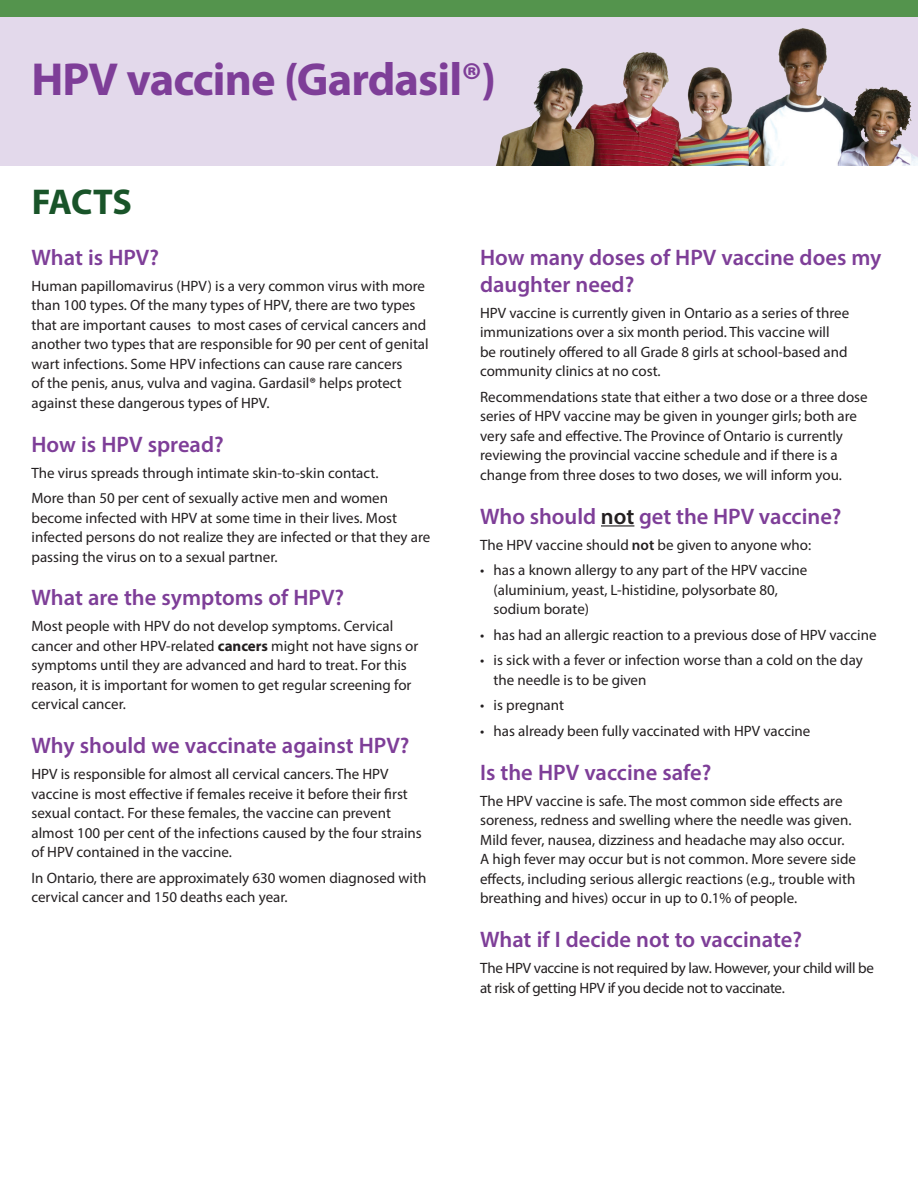
<style>
.page{position:relative;width:918px;height:1188px;background:#fff}
.page>*{position:absolute;margin:0;border:0;box-sizing:border-box;transform-origin:0 0}
.t1{font:700 46.5px "Myriad Pro";letter-spacing:-.02em;color:#7e3e98}
.t2{font:700 36px "Myriad Pro";letter-spacing:-.015em;color:#195429}
.h33{font:600 22.5px/27px "Myriad Pro";color:#7e3e98}
.body2{font:600 22.5px "Myriad Pro";color:#7e3e98}
.body2-2{font:15px/19.5px "Myriad Pro";color:#231f20}
.body{font:15px/19.5px "Myriad Pro";letter-spacing:-.02em;color:#231f20}
.s1{font-weight:600}
.s2{font-weight:700}
.s3{color:#231f20}
</style>
<div class="page">
<div style="left:0;top:15px;width:918px;height:151px;background:#e3d9eb"></div>
<img style="left:361px;top:16px;width:557px;height:150px">
<hr style="left:601px;top:525px;width:33px;height:2px;background:#231f20">
<div style="left:0;top:0;width:918px;height:16px;background:#54944d"></div>
<h1 class="t1" style="left:32px;top:49px;width:466px">HPV vaccine (Gardasil®)</h1>
<h1 class="t2" style="left:32px;top:178px;width:102px">FACTS</h1>
<p class="h33" style="left:32px;top:243px;width:129px">What is HPV?</p>
<p class="body2-2" style="left:32px;top:276px;width:399px">Human papillomavirus (HPV) is a very common virus with more than 100 types. Of the many types of HPV, there are two types that are important causes to most cases of cervical cancers and another two types that are responsible for 90 per cent of genital wart infections. Some HPV infections can cause rare cancers<br>of the penis, anus, vulva and vagina. Gardasil<span class="s1">®</span> helps protect against these dangerous types of HPV.</p>
<p class="h33" style="left:32px;top:430px;width:194px">How is HPV spread?</p>
<p class="body2-2" style="left:32px;top:463px;width:348px">The virus spreads through intimate skin-to-skin contact.</p>
<p class="body2-2" style="left:32px;top:488px;width:400px">More than 50 per cent of sexually active men and women become infected with HPV at some time in their lives. Most infected persons do not realize they are infected or that they are passing the virus on to a sexual partner.</p>
<p class="h33" style="left:32px;top:584px;width:314px">What are the symptoms of HPV?</p>
<p class="body2-2" style="left:32px;top:616px;width:388px">Most people with HPV do not develop symptoms. Cervical cancer and other HPV-related <span class="s2">cancers</span> might not have signs or symptoms until they are advanced and hard to treat. For this reason, it is important for women to get regular screening for cervical cancer.</p>
<p class="h33" style="left:32px;top:732px;width:380px">Why should we vaccinate against HPV?</p>
<p class="body2-2" style="left:32px;top:764px;width:392px">HPV is responsible for almost all cervical cancers. The HPV vaccine is most effective if females receive it before their first sexual contact. For these females, the vaccine can prevent almost 100 per cent of the infections caused by the four strains of HPV contained in the vaccine.</p>
<p class="body2-2" style="left:32px;top:868px;width:396px">In Ontario, there are approximately 630 women diagnosed with cervical cancer and 150 deaths each year.</p>
<p class="h33" style="left:480px;top:243px;width:403px">How many doses of HPV vaccine does my daughter need?</p>
<p class="body2-2" style="left:480px;top:303px;width:371px">HPV vaccine is currently given in Ontario as a series of three immunizations over a six month period. This vaccine will be routinely offered to all Grade 8 girls at school-based and community clinics at no cost.</p>
<p class="body2-2" style="left:480px;top:387px;width:389px">Recommendations state that either a two dose or a three dose series of HPV vaccine may be given in younger girls; both are very safe and effective. The Province of Ontario is currently reviewing the provincial vaccine schedule and if there is a change from three doses to two doses, we will inform you.</p>
<p class="body2" style="left:480px;top:502px;width:363px">Who should <span class="s3">not</span> get the HPV vaccine?</p>
<p class="body2-2" style="left:480px;top:535px;width:333px">The HPV vaccine should <span class="s1">not</span> be given to anyone who:</p>
<p class="body2-2" style="left:494px;top:560px;width:315px;text-indent:-14px">• has a known allergy to any part of the HPV vaccine (aluminium, yeast, L-histidine, polysorbate 80, sodium borate)</p>
<p class="body2-2" style="left:480px;top:625px;width:398px">• has had an allergic reaction to a previous dose of HPV vaccine</p>
<p class="body2-2" style="left:494px;top:650px;width:371px;text-indent:-14px">• is sick with a fever or infection worse than a cold on the day the needle is to be given</p>
<p class="body2-2" style="left:480px;top:695px;width:86px">• is pregnant</p>
<p class="body2-2" style="left:480px;top:721px;width:332px">• has already been fully vaccinated with HPV vaccine</p>
<p class="h33" style="left:480px;top:758px;width:233px">Is the HPV vaccine safe?</p>
<p class="body2-2" style="left:480px;top:791px;width:378px">The HPV vaccine is safe. The most common side effects are soreness, redness and swelling where the needle was given.<br>Mild fever, nausea, dizziness and headache may also occur.<br>A high fever may occur but is not common. More severe side effects, including serious allergic reactions (e.g., trouble with breathing and hives) occur in up to 0.1% of people.</p>
<p class="h33" style="left:480px;top:925px;width:323px">What if I decide not to vaccinate?</p>
<p class="body" style="left:480px;top:958px;width:395px">The HPV vaccine is not required by law. However, your child will be at risk of getting HPV if you decide not to vaccinate.</p>
</div>
